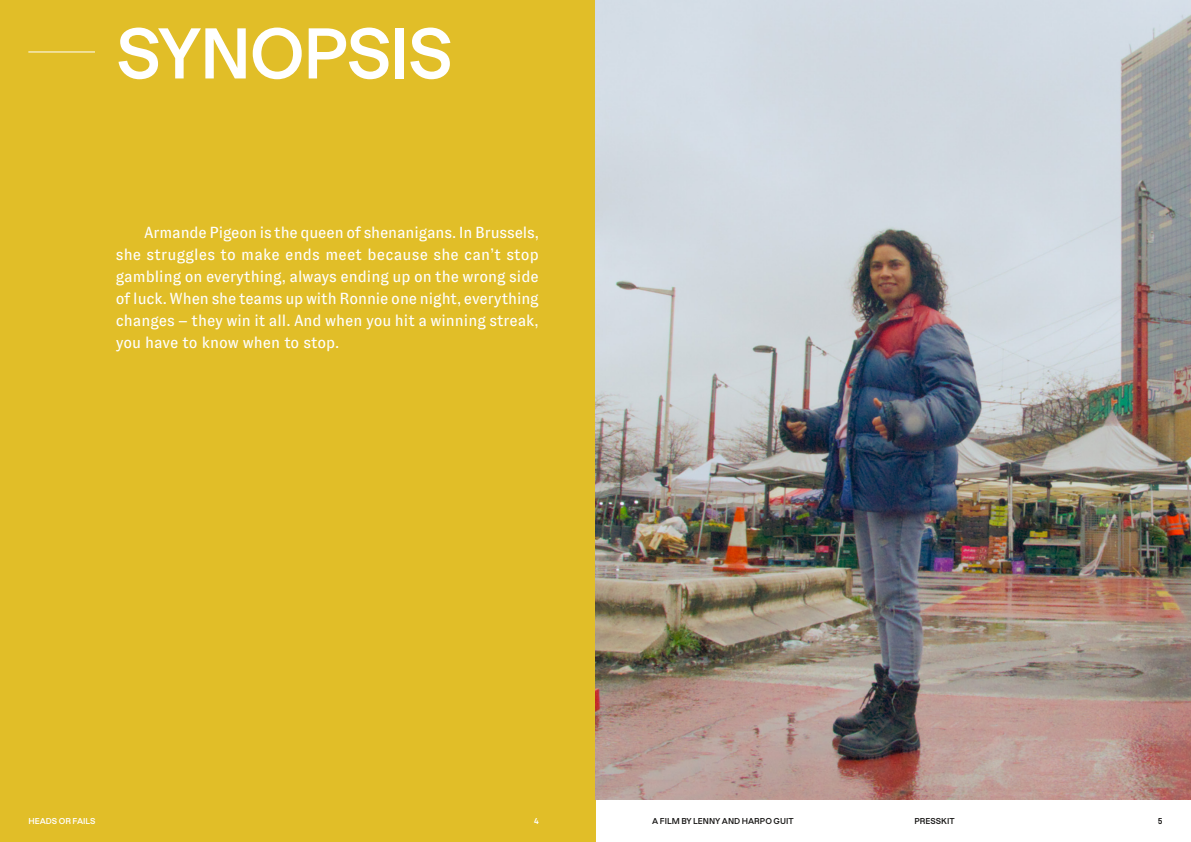
<style>
.page{position:relative;width:1191px;height:842px;background:#fff}
.page>*{position:absolute;margin:0;border:0;box-sizing:border-box;transform-origin:0 0}
.t1{font:600 67px "Dazzed";letter-spacing:-.025em;color:#fff}
.t2{font:16px/22px "GT Zirkon";color:#fff;text-align:justify}
.t3{font:600 8px "Dazzed";color:#181716}
.t4{font:600 8px "Dazzed";color:#fff}
</style>
<div class="page">
<div style="left:0;top:0;width:595px;height:842px;background:#e1be28"></div>
<hr style="left:28px;top:51px;width:67px;height:1px;background:#fff">
<img style="left:595px;top:0;width:596px;height:799px">
<h1 class="t1" style="left:116px;top:-1px;width:338px">SYNOPSIS</h1>
<p class="t2" style="left:116px;top:221px;width:425px;text-indent:28px">Armande Pigeon is the queen of shenanigans. In Brussels, she struggles to make ends meet because she can’t stop gambling on everything, always ending up on the wrong side of luck. When she teams up with Ronnie one night, everything changes – they win it all. And when you hit a winning streak, you have to know when to stop.</p>
<p class="t4" style="left:28px;top:814px;width:69px">HEADS OR FAILS</p>
<p class="t4" style="left:534px;top:814px;width:6px">4</p>
<p class="t3" style="left:652px;top:814px;width:143px">A FILM BY LENNY AND HARPO GUIT</p>
<p class="t3" style="left:914px;top:814px;width:42px">PRESSKIT</p>
<p class="t3" style="left:1158px;top:814px;width:6px">5</p>
</div>
